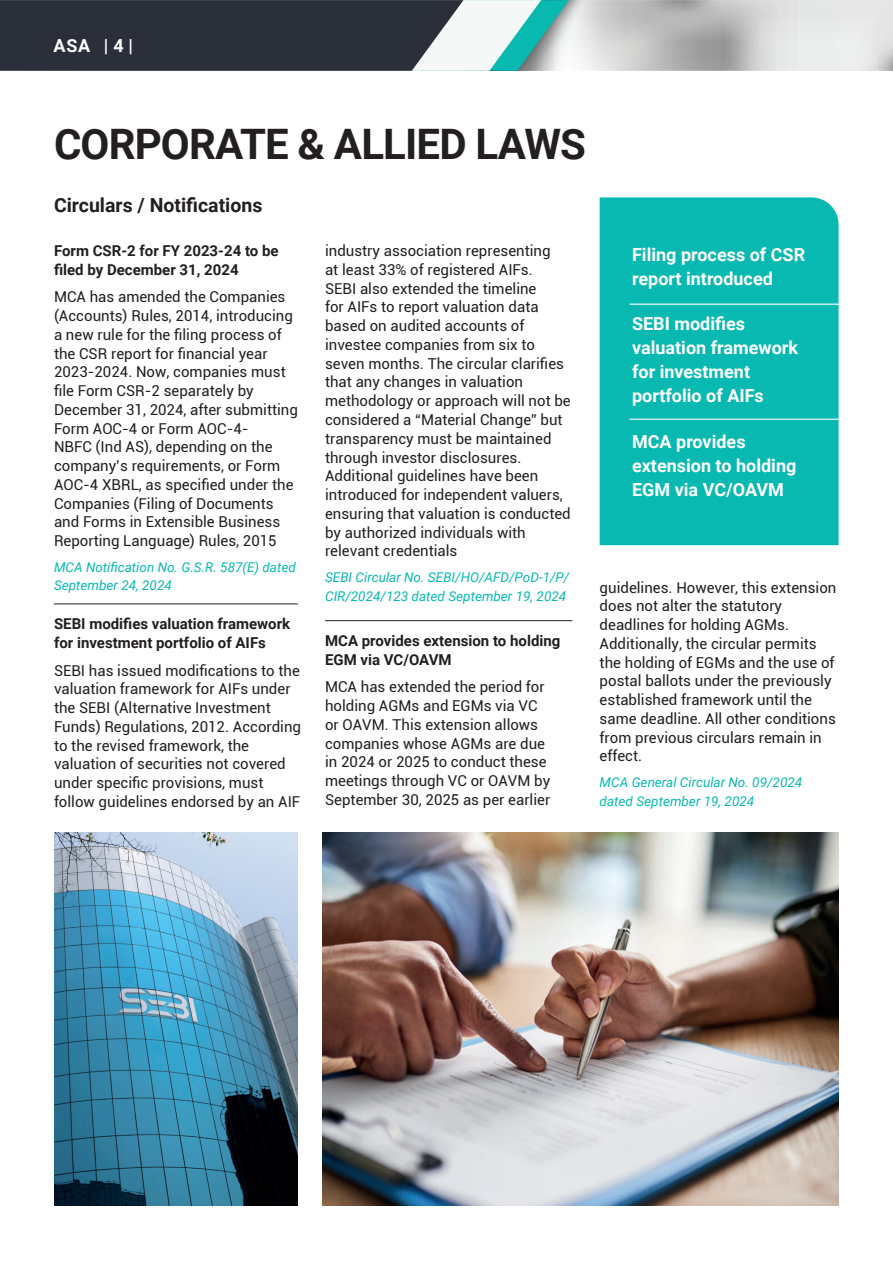
<style>
.page{position:relative;width:893px;height:1263px;background:#fff}
.page>*{position:absolute;margin:0;border:0;box-sizing:border-box;transform-origin:0 0}
.t1{font:700 42px "Roboto";letter-spacing:-.02em;color:#231f20}
.t2{font:700 19.5px "Roboto";color:#231f20}
.t3{font:700 18px/24px "Roboto";color:#fff}
.t4{font:15px/18.8px "Roboto";color:#231f20}
.t5{font:700 15px/18.8px "Roboto";color:#231f20}
.t6{font:italic 13.5px/18.8px "Roboto";color:#08b9b1}
</style>
<div class="page">
<svg style="left:0;top:0;width:893px;height:71px;background:#7b8489"></svg>
<div style="left:600px;top:197px;width:238px;height:348px;background:#08b9b1"></div>
<hr style="left:629px;top:304px;width:228px;height:1px;background:#fff">
<hr style="left:629px;top:419px;width:228px;height:1px;background:#fff">
<hr style="left:54px;top:603px;width:244px;height:1px;background:#231f20">
<hr style="left:325px;top:620px;width:247px;height:1px;background:#231f20">
<img style="left:54px;top:832px;width:244px;height:374px">
<img style="left:322px;top:832px;width:516px;height:374px">
<p class="t3" style="left:54px;top:33px;width:81px">ASA | 4 |</p>
<h1 class="t1" style="left:54px;top:114px;width:534px">CORPORATE &amp; ALLIED LAWS</h1>
<h2 class="t2" style="left:54px;top:191px;width:210px">Circulars / Notifications</h2>
<p class="t5" style="left:54px;top:241px;width:226px">Form CSR-2 for FY 2023-24 to be filed by December 31, 2024</p>
<p class="t4" style="left:54px;top:287px;width:245px">MCA has amended the Companies (Accounts) Rules, 2014, introducing a new rule for the filing process of the CSR report for financial year<br>2023-2024. Now, companies must file Form CSR-2 separately by<br>December 31, 2024, after submitting<br>Form AOC-4 or Form AOC-4-<br>NBFC (Ind AS), depending on the company’s requirements, or Form<br>AOC-4 XBRL, as specified under the<br>Companies (Filing of Documents and Forms in Extensible Business<br>Reporting Language) Rules, 2015</p>
<p class="t6" style="left:54px;top:557px;width:243px">MCA Notification No. G.S.R. 587(E) dated<br>September 24, 2024</p>
<p class="t5" style="left:54px;top:614px;width:238px">SEBI modifies valuation framework for investment portfolio of AIFs</p>
<p class="t4" style="left:54px;top:660px;width:249px">SEBI has issued modifications to the valuation framework for AIFs under the SEBI (Alternative Investment Funds) Regulations, 2012. According to the revised framework, the valuation of securities not covered under specific provisions, must follow guidelines endorsed by an AIF</p>
<p class="t4" style="left:325px;top:241px;width:247px">industry association representing<br>at least 33% of registered AIFs.<br>SEBI also extended the timeline<br>for AIFs to report valuation data based on audited accounts of investee companies from six to seven months. The circular clarifies that any changes in valuation methodology or approach will not be considered a “Material Change” but transparency must be maintained through investor disclosures.<br>Additional guidelines have been introduced for independent valuers, ensuring that valuation is conducted by authorized individuals with relevant credentials</p>
<p class="t6" style="left:325px;top:567px;width:246px">SEBI Circular No. SEBI/HO/AFD/PoD-1/P/<br>CIR/2024/123 dated September 19, 2024</p>
<p class="t5" style="left:325px;top:631px;width:237px">MCA provides extension to holding<br>EGM via VC/OAVM</p>
<p class="t4" style="left:325px;top:677px;width:227px">MCA has extended the period for holding AGMs and EGMs via VC or OAVM. This extension allows companies whose AGMs are due in 2024 or 2025 to conduct these meetings through VC or OAVM by<br>September 30, 2025 as per earlier</p>
<p class="t3" style="left:632px;top:242px;width:175px">Filing process of CSR report introduced</p>
<p class="t3" style="left:632px;top:311px;width:168px">SEBI modifies valuation framework for investment portfolio of AIFs</p>
<p class="t3" style="left:632px;top:429px;width:166px">MCA provides extension to holding<br>EGM via VC/OAVM</p>
<p class="t4" style="left:600px;top:577px;width:238px">guidelines. However, this extension does not alter the statutory deadlines for holding AGMs.<br>Additionally, the circular permits the holding of EGMs and the use of postal ballots under the previously established framework until the same deadline. All other conditions from previous circulars remain in effect.</p>
<p class="t6" style="left:600px;top:772px;width:204px">MCA General Circular No. 09/2024 dated September 19, 2024</p>
</div>
